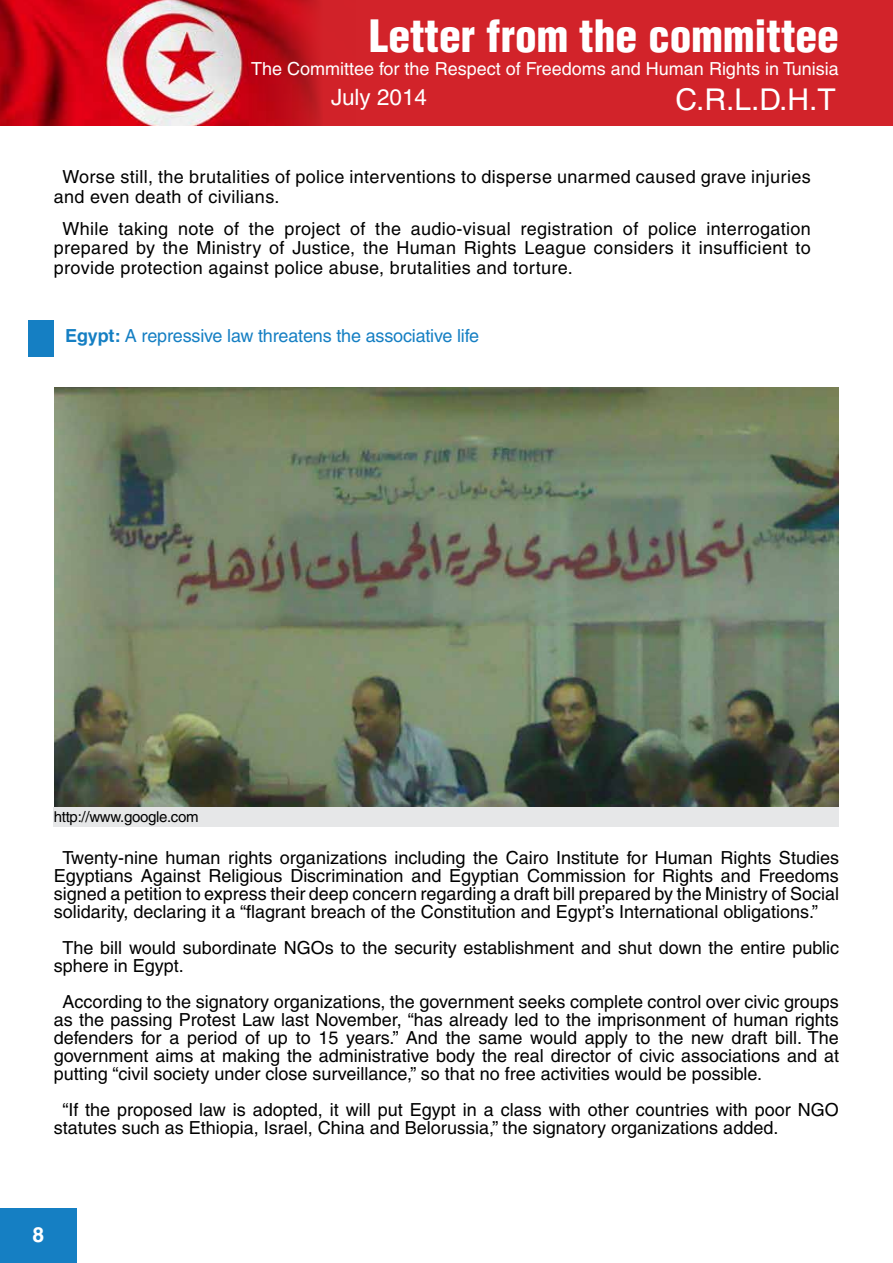
<style>
.page{position:relative;width:893px;height:1263px;background:#fff}
.page>*{position:absolute;margin:0;border:0;box-sizing:border-box;transform-origin:0 0}
.t1{font:900 condensed 43.5px "Helvetica";color:#fff}
.t2{font:30px "Helvetica";color:#fff}
.t3{font:22.5px "Helvetica";color:#fff}
.t4{font:700 21px "Helvetica CE";color:#fff}
.t5{font:18px/18px "Helvetica";color:#000;text-align:justify}
.t6{font:18px/19.5px "Helvetica";letter-spacing:.02em;color:#000}
.t7{font:18px "Helvetica";color:#fff}
.t8{font:18px "Helvetica";letter-spacing:-.01em;color:#157fc3}
.t9{font:15px "Helvetica";letter-spacing:-.02em;color:#000}
.s1{font-weight:700}
</style>
<div class="page">
<div style="left:0;top:1209px;width:77px;height:54px;background:#157fc3"></div>
<div style="left:0;top:0;width:893px;height:126px;background:#d2232a"></div>
<img style="left:0;top:0;width:320px;height:126px">
<svg style="left:238px;top:0;width:83px;height:125px;background:#b80c18"></svg>
<div style="left:28px;top:320px;width:26px;height:36px;background:#157fc3"></div>
<img style="left:54px;top:387px;width:785px;height:420px">
<div style="left:54px;top:807px;width:785px;height:19px;background:#e6e7e8"></div>
<h1 class="t1" style="left:369px;top:8px;width:471px">Letter from the committee</h1>
<p class="t7" style="left:251px;top:59px;width:589px">The Committee for the Respect of Freedoms and Human Rights in Tunisia</p>
<p class="t3" style="left:331px;top:84px;width:97px">July 2014</p>
<h2 class="t2" style="left:675px;top:82px;width:162px">C.R.L.D.H.T</h2>
<p class="t6" style="left:54px;top:167px;width:759px;text-indent:8px">Worse still, the brutalities of police interventions to disperse unarmed caused grave injuries and even death of civilians.</p>
<p class="t5" style="left:54px;top:219px;width:759px;line-height:19.5px;text-indent:8px">While taking note of the project of the audio-visual registration of police interrogation prepared by the Ministry of Justice, the Human Rights League considers it insufficient to provide protection against police abuse, brutalities and torture.</p>
<p class="t8" style="left:65px;top:325px;width:415px"><span class="s1">Egypt:</span> A repressive law threatens the associative life</p>
<p class="t9" style="left:54px;top:808px;width:146px">http://www.google.com</p>
<p class="t5" style="left:54px;top:849px;width:787px;text-indent:8px">Twenty-nine human rights organizations including the Cairo Institute for Human Rights Studies Egyptians Against Religious Discrimination and Egyptian Commission for Rights and Freedoms signed a petition to express their deep concern regarding a draft bill prepared by the Ministry of Social solidarity, declaring it a “flagrant breach of the Constitution and Egypt’s International obligations.”</p>
<p class="t5" style="left:54px;top:939px;width:787px;text-indent:8px">The bill would subordinate NGOs to the security establishment and shut down the entire public sphere in Egypt.</p>
<p class="t5" style="left:54px;top:993px;width:787px;text-indent:8px">According to the signatory organizations, the government seeks complete control over civic groups as the passing Protest Law last November, “has already led to the imprisonment of human rights defenders for a period of up to 15 years.” And the same would apply to the new draft bill. The government aims at making the administrative body the real director of civic associations and at putting “civil society under close surveillance,” so that no free activities would be possible.</p>
<p class="t5" style="left:54px;top:1101px;width:787px;text-indent:8px">“If the proposed law is adopted, it will put Egypt in a class with other countries with poor NGO statutes such as Ethiopia, Israel, China and Belorussia,” the signatory organizations added.</p>
<p class="t4" style="left:32px;top:1221px;width:13px">8</p>
</div>
